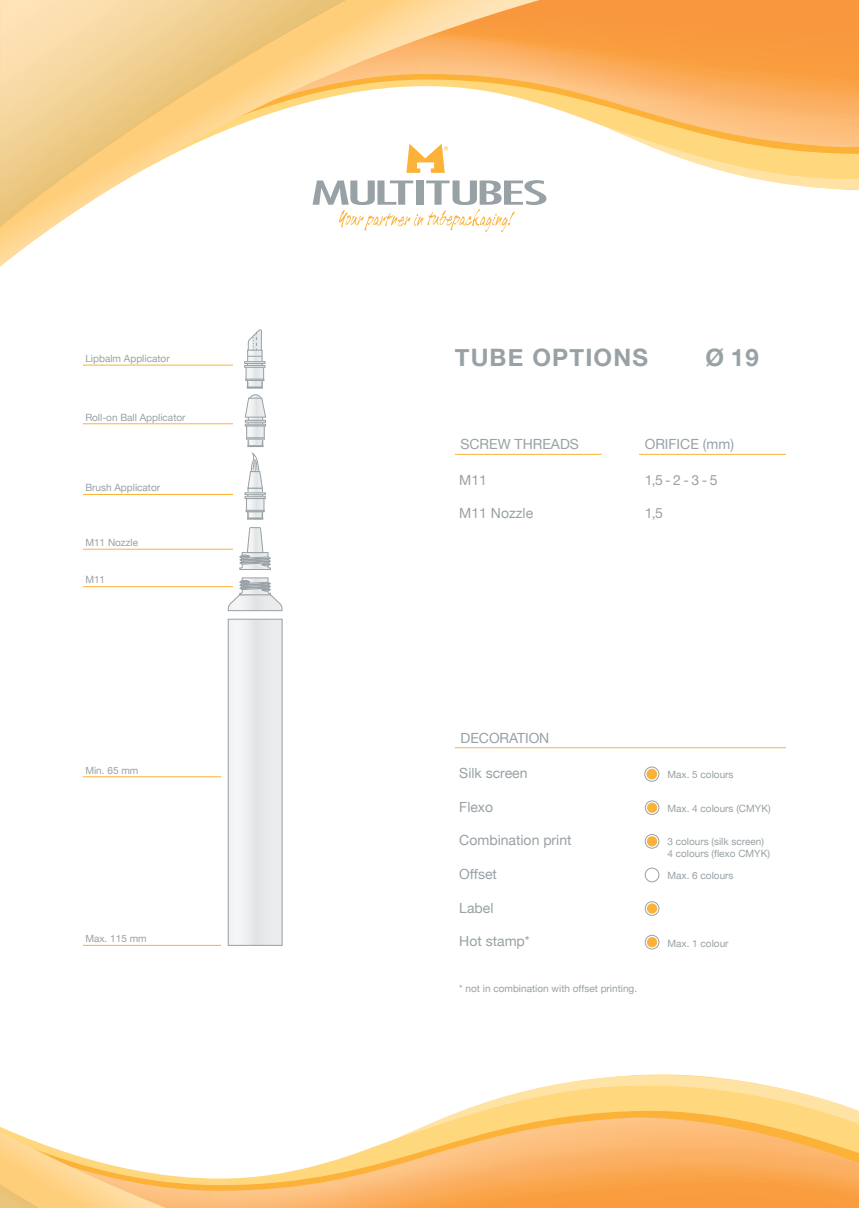
<style>
.page{position:relative;width:859px;height:1208px;background:#fff}
.page>*{position:absolute;margin:0;border:0;box-sizing:border-box;transform-origin:0 0}
.t1{font:700 24px "Helvetica Neue";letter-spacing:.05em;color:#98a1a5}
.t2{font:14px "Helvetica Neue";color:#98a1a5}
.t3{font:10px/12px "Helvetica Neue";color:#98a1a5}
</style>
<div class="page">
<svg style="left:166px;top:1185px;width:693px;height:23px;background:#faa852"></svg>
<svg style="left:0;top:1126px;width:859px;height:59px"></svg>
<svg style="left:0;top:1131px;width:166px;height:77px"></svg>
<svg style="left:401px;top:1074px;width:458px;height:62px"></svg>
<svg style="left:540px;top:0;width:319px;height:80px;background:#f89c43"></svg>
<svg style="left:540px;top:80px;width:319px;height:120px"></svg>
<svg style="left:0;top:0;width:540px;height:267px"></svg>
<svg style="left:0;top:0;width:345px;height:227px"></svg>
<svg style="left:609px;top:129px;width:250px;height:66px"></svg>
<svg style="left:406px;top:144px;width:42px;height:29px"></svg>
<svg style="left:313px;top:180px;width:233px;height:52px"></svg>
<div style="left:228px;top:619px;width:54px;height:326px;background:#eaeced"></div>
<div style="left:228px;top:619px;width:54px;height:326px;border:1px solid #98a1a5"></div>
<hr style="left:83px;top:776px;width:138px;height:1px;background:#fcb238">
<hr style="left:83px;top:586px;width:150px;height:1px;background:#fcb238">
<hr style="left:83px;top:549px;width:150px;height:1px;background:#fcb238">
<hr style="left:83px;top:494px;width:150px;height:1px;background:#fcb238">
<hr style="left:83px;top:423px;width:150px;height:1px;background:#fcb238">
<hr style="left:83px;top:365px;width:150px;height:1px;background:#fcb238">
<hr style="left:455px;top:454px;width:147px;height:1px;background:#fcb238">
<hr style="left:639px;top:454px;width:147px;height:1px;background:#fcb238">
<hr style="left:455px;top:747px;width:331px;height:1px;background:#fcb238">
<hr style="left:83px;top:945px;width:138px;height:1px;background:#fcb238">
<div style="left:646px;top:769px;width:11px;height:10px;background:#fcb238;border-radius:50%"></div>
<div style="left:644px;top:766px;width:15px;height:15px;border:1px solid #98a1a5;border-radius:50%"></div>
<div style="left:647px;top:802px;width:10px;height:11px;background:#fcb238;border-radius:50%"></div>
<div style="left:645px;top:800px;width:14px;height:15px;border:1px solid #98a1a5;border-radius:50%"></div>
<div style="left:647px;top:836px;width:10px;height:10px;background:#fcb238;border-radius:50%"></div>
<div style="left:645px;top:834px;width:14px;height:14px;border:1px solid #98a1a5;border-radius:50%"></div>
<div style="left:645px;top:867px;width:14px;height:15px;border:1px solid #98a1a5;border-radius:50%"></div>
<div style="left:647px;top:903px;width:10px;height:10px;background:#fcb238;border-radius:50%"></div>
<div style="left:645px;top:901px;width:14px;height:14px;border:1px solid #98a1a5;border-radius:50%"></div>
<div style="left:647px;top:937px;width:10px;height:10px;background:#fcb238;border-radius:50%"></div>
<div style="left:645px;top:935px;width:14px;height:14px;border:1px solid #98a1a5;border-radius:50%"></div>
<svg style="left:228px;top:577px;width:54px;height:34px"></svg>
<div style="left:248px;top:422px;width:15px;height:4px;border:1px solid #98a1a5"></div>
<div style="left:248px;top:415px;width:15px;height:5px;background:#b4babd"></div>
<div style="left:248px;top:415px;width:15px;height:5px;border:1px solid #98a1a5"></div>
<div style="left:245px;top:424px;width:21px;height:2px;border:1px solid #98a1a5"></div>
<div style="left:245px;top:420px;width:21px;height:2px;border:1px solid #98a1a5"></div>
<svg style="left:248px;top:369px;width:14px;height:10px"></svg>
<div style="left:246px;top:367px;width:18px;height:14px;border:1px solid #98a1a5"></div>
<div style="left:248px;top:355px;width:14px;height:7px;background:#e9ebec"></div>
<div style="left:247px;top:355px;width:15px;height:7px;border:1px solid #98a1a5"></div>
<div style="left:247px;top:350px;width:15px;height:6px;border:1px solid #98a1a5"></div>
<div style="left:244px;top:365px;width:21px;height:2px;border:1px solid #98a1a5"></div>
<div style="left:244px;top:361px;width:21px;height:3px;border:1px solid #98a1a5"></div>
<svg style="left:246px;top:379px;width:18px;height:9px"></svg>
<div style="left:249px;top:394px;width:13px;height:14px;border:1px solid #98a1a5;border-radius:50%"></div>
<div style="left:247px;top:426px;width:17px;height:13px;background:#e9eaeb"></div>
<div style="left:246px;top:426px;width:18px;height:13px;border:1px solid #98a1a5"></div>
<svg style="left:246px;top:437px;width:19px;height:10px"></svg>
<hr style="left:248px;top:494px;width:15px;height:3px;background:#d7d9db">
<div style="left:248px;top:493px;width:15px;height:5px;border:1px solid #98a1a5"></div>
<svg style="left:248px;top:500px;width:14px;height:10px"></svg>
<div style="left:246px;top:498px;width:18px;height:14px;border:1px solid #98a1a5"></div>
<div style="left:248px;top:488px;width:14px;height:5px;background:#e9eaeb"></div>
<div style="left:248px;top:488px;width:15px;height:5px;border:1px solid #98a1a5"></div>
<div style="left:245px;top:496px;width:20px;height:3px;border:1px solid #98a1a5"></div>
<div style="left:245px;top:493px;width:20px;height:2px;border:1px solid #98a1a5"></div>
<svg style="left:239px;top:510px;width:32px;height:60px"></svg>
<svg style="left:248px;top:453px;width:15px;height:35px"></svg>
<svg style="left:245px;top:395px;width:21px;height:22px"></svg>
<svg style="left:248px;top:199px;width:14px;height:155px"></svg>
<p class="t3" style="left:85px;top:353px;width:86px">Lipbalm Applicator</p>
<p class="t3" style="left:85px;top:411px;width:102px">Roll-on Ball Applicator</p>
<p class="t3" style="left:85px;top:482px;width:76px">Brush Applicator</p>
<p class="t3" style="left:85px;top:537px;width:54px">M11 Nozzle</p>
<p class="t3" style="left:85px;top:574px;width:21px">M11</p>
<p class="t3" style="left:85px;top:764px;width:55px">Min. 65 mm</p>
<p class="t3" style="left:85px;top:933px;width:63px">Max. 115 mm</p>
<h1 class="t1" style="left:455px;top:338px;width:195px">TUBE OPTIONS</h1>
<h1 class="t1" style="left:705px;top:338px;width:55px">Ø 19</h1>
<h2 class="t2" style="left:460px;top:434px;width:120px">SCREW THREADS</h2>
<h2 class="t2" style="left:645px;top:434px;width:91px">ORIFICE (mm)</h2>
<h2 class="t2" style="left:459px;top:469px;width:29px">M11</h2>
<h2 class="t2" style="left:459px;top:503px;width:75px">M11 Nozzle</h2>
<h2 class="t2" style="left:645px;top:469px;width:74px">1,5 - 2 - 3 - 5</h2>
<h2 class="t2" style="left:645px;top:503px;width:20px">1,5</h2>
<h2 class="t2" style="left:460px;top:727px;width:90px">DECORATION</h2>
<h2 class="t2" style="left:459px;top:763px;width:70px">Silk screen</h2>
<h2 class="t2" style="left:459px;top:796px;width:35px">Flexo</h2>
<h2 class="t2" style="left:459px;top:830px;width:114px">Combination print</h2>
<h2 class="t2" style="left:459px;top:864px;width:39px">Offset</h2>
<h2 class="t2" style="left:459px;top:897px;width:36px">Label</h2>
<h2 class="t2" style="left:459px;top:931px;width:72px">Hot stamp*</h2>
<p class="t3" style="left:459px;top:982px;width:179px">* not in combination with offset printing.</p>
<p class="t3" style="left:667px;top:769px;width:68px">Max. 5 colours</p>
<p class="t3" style="left:667px;top:802px;width:105px">Max. 4 colours (CMYK)</p>
<p class="t3" style="left:667px;top:836px;width:104px">3 colours (silk screen)<br>4 colours (flexo CMYK)</p>
<p class="t3" style="left:667px;top:870px;width:68px">Max. 6 colours</p>
<p class="t3" style="left:667px;top:937px;width:63px">Max. 1 colour</p>
</div>
